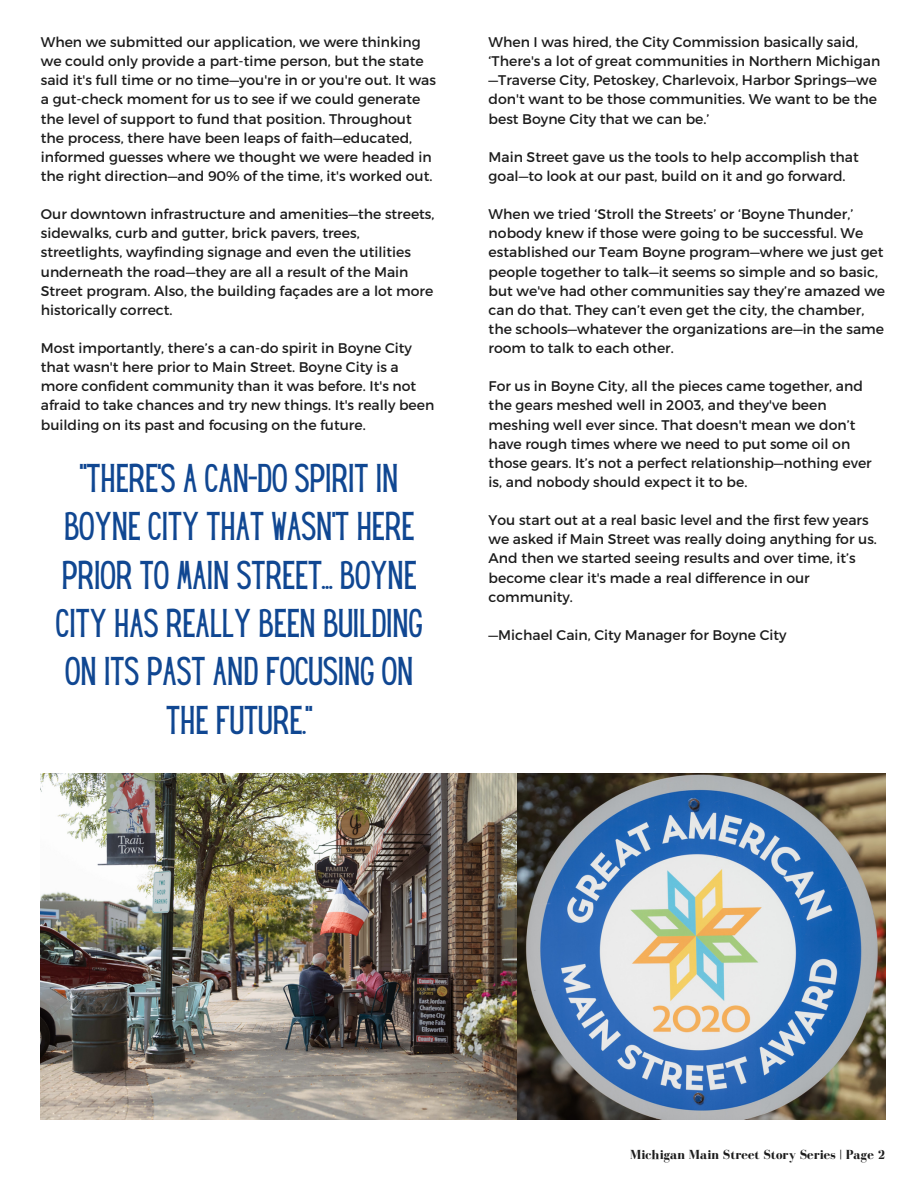
<style>
.page{position:relative;width:918px;height:1188px;background:#fff}
.page>*{position:absolute;margin:0;border:0;box-sizing:border-box;transform-origin:0 0}
.t1{font:35.1px/48.3px "Hey Gotcha";color:#104792;text-align:center}
.t2{font:13.95px/19.2px "Montserrat";color:#1c1c1c}
.t3{font:700 13.5px "Bodoni FLF";color:#1c1c1c}
</style>
<div class="page">
<img style="left:41px;top:774px;width:845px;height:345px">
<p class="t2" style="left:41px;top:32px;width:397px">When we submitted our application, we were thinking we could only provide a part-time person, but the state said it's full time or no time—you're in or you're out. It was a gut-check moment for us to see if we could generate the level of support to fund that position. Throughout the process, there have been leaps of faith—educated, informed guesses where we thought we were headed in the right direction—and 90% of the time, it's worked out.</p>
<p class="t2" style="left:41px;top:204px;width:395px">Our downtown infrastructure and amenities—the streets, sidewalks, curb and gutter, brick pavers, trees, streetlights, wayfinding signage and even the utilities underneath the road—they are all a result of the Main Street program. Also, the building façades are a lot more historically correct.</p>
<p class="t2" style="left:41px;top:338px;width:395px">Most importantly, there’s a can-do spirit in Boyne City that wasn't here prior to Main Street. Boyne City is a more confident community than it was before. It's not afraid to take chances and try new things. It's really been building on its past and focusing on the future.</p>
<h1 class="t1" style="left:56px;top:457px;width:367px">"THERE’S A CAN-DO SPIRIT IN<br>BOYNE CITY THAT WASN'T HERE<br>PRIOR TO MAIN STREET . BOYNE<br>CITY HAS REALLY BEEN BUILDING<br>ON ITS PAST AND FOCUSING ON<br>THE FUTURE."</h1>
<p class="t2" style="left:489px;top:32px;width:393px">When I was hired, the City Commission basically said, ‘There's a lot of great communities in Northern Michigan —Traverse City, Petoskey, Charlevoix, Harbor Springs—we don't want to be those communities. We want to be the best Boyne City that we can be.’</p>
<p class="t2" style="left:489px;top:147px;width:372px">Main Street gave us the tools to help accomplish that goal—to look at our past, build on it and go forward.</p>
<p class="t2" style="left:489px;top:204px;width:398px">When we tried ‘Stroll the Streets’ or ‘Boyne Thunder,’ nobody knew if those were going to be successful. We established our Team Boyne program—where we just get people together to talk—it seems so simple and so basic, but we've had other communities say they’re amazed we can do that. They can’t even get the city, the chamber, the schools—whatever the organizations are—in the same room to talk to each other.</p>
<p class="t2" style="left:489px;top:376px;width:385px">For us in Boyne City, all the pieces came together, and the gears meshed well in 2003, and they've been meshing well ever since. That doesn't mean we don’t have rough times where we need to put some oil on those gears. It’s not a perfect relationship—nothing ever is, and nobody should expect it to be.</p>
<p class="t2" style="left:489px;top:510px;width:390px">You start out at a real basic level and the first few years we asked if Main Street was really doing anything for us.<br>And then we started seeing results and over time, it’s become clear it's made a real difference in our community.</p>
<p class="t2" style="left:489px;top:625px;width:299px">—Michael Cain, City Manager for Boyne City</p>
<p class="t3" style="left:630px;top:1147px;width:257px">Michigan Main Street Story Series | Page 2</p>
</div>
